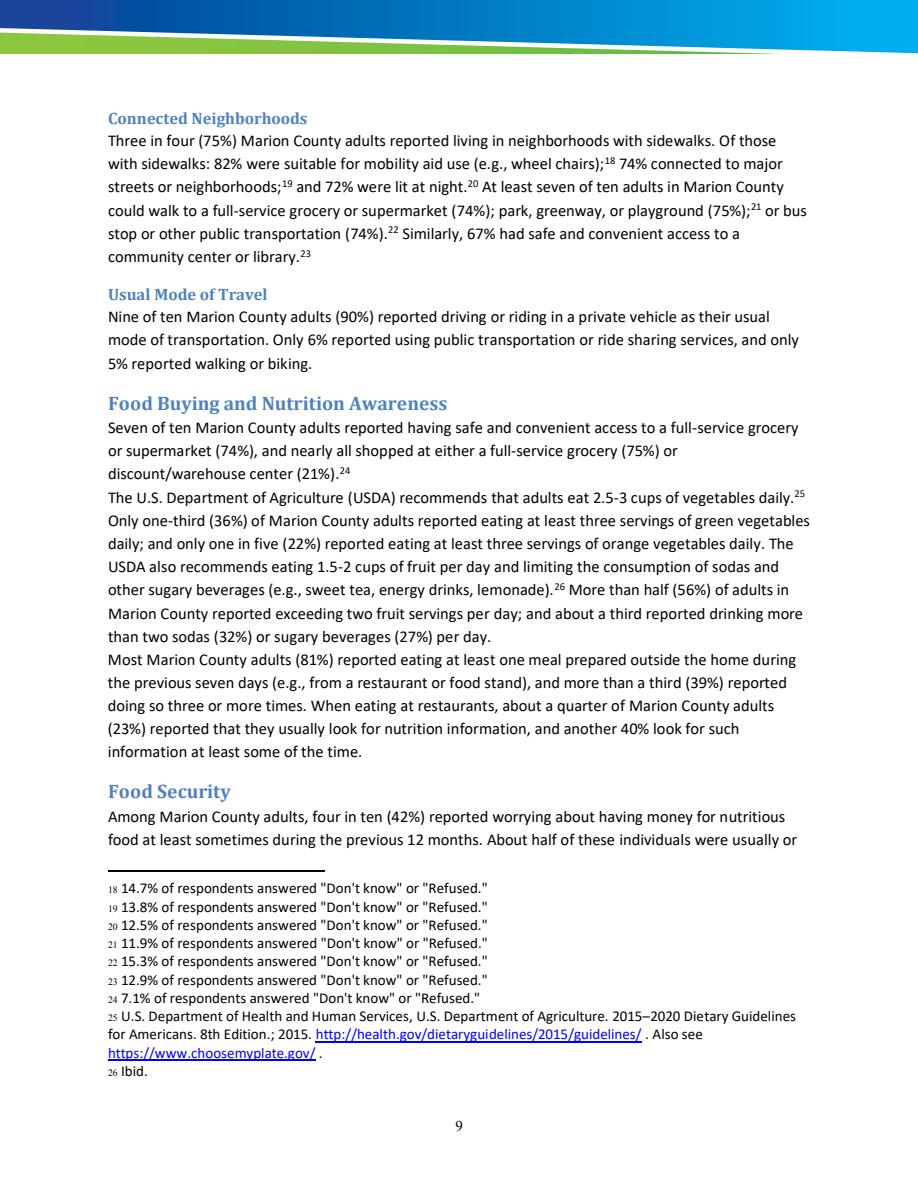
<style>
.page{position:relative;width:918px;height:1188px;background:#fff}
.page>*{position:absolute;margin:0;border:0;box-sizing:border-box;transform-origin:0 0}
.t1{font:700 19.5px "Cambria";color:#4f81bd}
.t2{font:16.5px/23.1px "Calibri";color:#000}
.t3{font:15px/18.3px "Calibri";color:#000}
.t4{font:15px "Times New Roman";color:#000}
.s1{font-family:"Cambria";font-weight:700;color:#4f81bd}
.s2{font-family:"Times New Roman";font-size:9.75px}
.s3{color:#00f}
</style>
<div class="page">
<hr style="left:108px;top:870px;width:216px;height:1px;background:#000">
<hr style="left:316px;top:1041px;width:326px;height:1px;background:#00f">
<hr style="left:108px;top:1060px;width:207px;height:1px;background:#00f">
<svg style="left:0;top:53px;width:918px;height:1px"></svg>
<svg style="left:0;top:0;width:918px;height:53px;background:#2a93b5"></svg>
<p class="t2" style="left:108px;top:106px;width:700px"><span class="s1">Connected Neighborhoods<br></span>Three in four (75%) Marion County adults reported living in neighborhoods with sidewalks. Of those with sidewalks: 82% were suitable for mobility aid use (e.g., wheel chairs);<sup>18</sup> 74% connected to major streets or neighborhoods;<sup>19</sup> and 72% were lit at night.<sup>20</sup> At least seven of ten adults in Marion County could walk to a full-service grocery or supermarket (74%); park, greenway, or playground (75%);<sup>21</sup> or bus stop or other public transportation (74%).<sup>22</sup> Similarly, 67% had safe and convenient access to a community center or library.<sup>23</sup></p>
<p class="t2" style="left:108px;top:283px;width:692px"><span class="s1">Usual Mode of Travel<br></span>Nine of ten Marion County adults (90%) reported driving or riding in a private vehicle as their usual mode of transportation. Only 6% reported using public transportation or ride sharing services, and only 5% reported walking or biking.</p>
<p class="t1" style="left:108px;top:389px;width:341px">Food Buying and Nutrition Awareness</p>
<p class="t2" style="left:108px;top:416px;width:704px">Seven of ten Marion County adults reported having safe and convenient access to a full-service grocery or supermarket (74%), and nearly all shopped at either a full-service grocery (75%) or discount/warehouse center (21%).<sup>24<br></sup>The U.S. Department of Agriculture (USDA) recommends that adults eat 2.5-3 cups of vegetables daily.<sup>25<br></sup>Only one-third (36%) of Marion County adults reported eating at least three servings of green vegetables daily; and only one in five (22%) reported eating at least three servings of orange vegetables daily. The USDA also recommends eating 1.5-2 cups of fruit per day and limiting the consumption of sodas and other sugary beverages (e.g., sweet tea, energy drinks, lemonade).<sup>26</sup> More than half (56%) of adults in Marion County reported exceeding two fruit servings per day; and about a third reported drinking more than two sodas (32%) or sugary beverages (27%) per day.<br>Most Marion County adults (81%) reported eating at least one meal prepared outside the home during the previous seven days (e.g., from a restaurant or food stand), and more than a third (39%) reported doing so three or more times. When eating at restaurants, about a quarter of Marion County adults (23%) reported that they usually look for nutrition information, and another 40% look for such information at least some of the time.</p>
<p class="t1" style="left:108px;top:778px;width:124px">Food Security</p>
<p class="t2" style="left:108px;top:804px;width:691px">Among Marion County adults, four in ten (42%) reported worrying about having money for nutritious food at least sometimes during the previous 12 months. About half of these individuals were usually or</p>
<p class="t3" style="left:108px;top:879px;width:690px"><span class="s2">18</span> 14.7% of respondents answered "Don't know" or "Refused."<br><span class="s2">19</span> 13.8% of respondents answered "Don't know" or "Refused."<br><span class="s2">20</span> 12.5% of respondents answered "Don't know" or "Refused."<br><span class="s2">21</span> 11.9% of respondents answered "Don't know" or "Refused."<br><span class="s2">22</span> 15.3% of respondents answered "Don't know" or "Refused."<br><span class="s2">23</span> 12.9% of respondents answered "Don't know" or "Refused."<br><span class="s2">24</span> 7.1% of respondents answered "Don't know" or "Refused."<br><span class="s2">25</span> U.S. Department of Health and Human Services, U.S. Department of Agriculture. 2015–2020 Dietary Guidelines for Americans. 8th Edition.; 2015. <span class="s3">http://health.gov/dietaryguidelines/2015/guidelines/</span> . Also see <span class="s3">https://www.choosemyplate.gov/</span> .<br><span class="s2">26</span> Ibid.</p>
<p class="t4" style="left:455px;top:1116px;width:9px">9</p>
</div>
